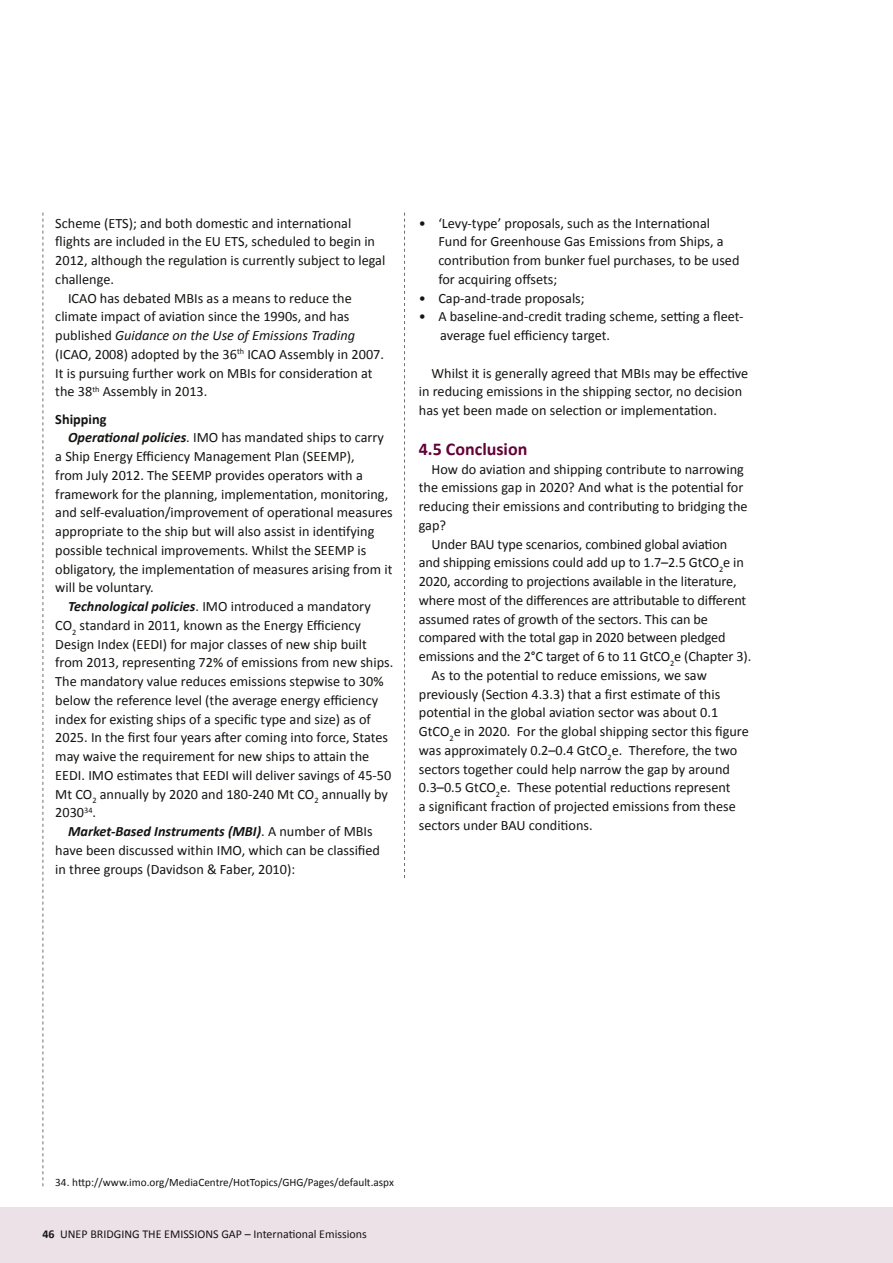
<style>
.page{position:relative;width:893px;height:1263px;background:#fff}
.page>*{position:absolute;margin:0;border:0;box-sizing:border-box;transform-origin:0 0}
.t1{font:700 18px "Calibri";color:#630036}
.t2{font:14.25px/18.8px "Calibri";color:#151412}
.t3{font:italic 14.25px "Calibri";color:#151412}
.t4{font:italic 700 14.25px "Calibri";color:#151412}
.t5{font:700 14.25px "Calibri";color:#151412}
.t6{font:12px "Calibri";color:#151412}
.t7{font:11.25px "Calibri";color:#151412}
.s1{font-style:normal}
.s2{font-weight:700;font-style:italic}
.s3{font-weight:400;font-style:normal}
.s4{font-weight:700}
</style>
<div class="page">
<div style="left:0;top:1208px;width:893px;height:55px;background:#ece1e7"></div>
<svg style="left:43px;top:213px;width:1px;height:973px"></svg>
<svg style="left:404px;top:213px;width:1px;height:665px"></svg>
<p class="t2" style="left:55px;top:213px;width:297px">Scheme (ETS); and both domestic and international</p>
<p class="t2" style="left:55px;top:232px;width:321px">flights are included in the EU ETS, scheduled to begin in</p>
<p class="t2" style="left:55px;top:250px;width:332px">2012, although the regulation is currently subject to legal</p>
<p class="t2" style="left:55px;top:269px;width:60px">challenge.</p>
<p class="t2" style="left:68px;top:288px;width:285px">ICAO has debated MBIs as a means to reduce the</p>
<p class="t2" style="left:55px;top:307px;width:296px">climate impact of aviation since the 1990s, and has</p>
<p class="t3" style="left:55px;top:326px;width:301px"><span class="s1">published</span> Guidance on the Use of Emissions Trading</p>
<p class="t2" style="left:55px;top:344px;width:330px">(ICAO, 2008) adopted by the 36<sup>th</sup> ICAO Assembly in 2007.</p>
<p class="t2" style="left:55px;top:363px;width:319px">It is pursuing further work on MBIs for consideration at</p>
<p class="t2" style="left:55px;top:382px;width:154px">the 38<sup>th</sup> Assembly in 2013.</p>
<p class="t5" style="left:55px;top:410px;width:53px">Shipping</p>
<p class="t2" style="left:68px;top:428px;width:317px"><span class="s2">Operational policies</span>. IMO has mandated ships to carry</p>
<p class="t2" style="left:55px;top:446px;width:301px">a Ship Energy Efficiency Management Plan (SEEMP),</p>
<p class="t2" style="left:55px;top:465px;width:309px">from July 2012. The SEEMP provides operators with a</p>
<p class="t2" style="left:55px;top:484px;width:335px">framework for the planning, implementation, monitoring,</p>
<p class="t2" style="left:55px;top:503px;width:339px">and self-evaluation/improvement of operational measures</p>
<p class="t2" style="left:55px;top:521px;width:321px">appropriate to the ship but will also assist in identifying</p>
<p class="t2" style="left:55px;top:540px;width:313px">possible technical improvements. Whilst the SEEMP is</p>
<p class="t2" style="left:55px;top:559px;width:339px">obligatory, the implementation of measures arising from it</p>
<p class="t2" style="left:55px;top:578px;width:100px">will be voluntary.</p>
<p class="t2" style="left:68px;top:596px;width:304px"><span class="s2">Technological policies</span>. IMO introduced a mandatory</p>
<p class="t2" style="left:55px;top:615px;width:307px">CO<sub>2</sub> standard in 2011, known as the Energy Efficiency</p>
<p class="t2" style="left:55px;top:634px;width:313px">Design Index (EEDI) for major classes of new ship built</p>
<p class="t2" style="left:55px;top:653px;width:339px">from 2013, representing 72% of emissions from new ships.</p>
<p class="t2" style="left:55px;top:671px;width:330px">The mandatory value reduces emissions stepwise to 30%</p>
<p class="t2" style="left:55px;top:690px;width:324px">below the reference level (the average energy efficiency</p>
<p class="t2" style="left:55px;top:709px;width:317px">index for existing ships of a specific type and size) as of</p>
<p class="t2" style="left:55px;top:728px;width:334px">2025. In the first four years after coming into force, States</p>
<p class="t2" style="left:55px;top:746px;width:315px">may waive the requirement for new ships to attain the</p>
<p class="t2" style="left:55px;top:765px;width:338px">EEDI. IMO estimates that EEDI will deliver savings of 45-50</p>
<p class="t2" style="left:55px;top:784px;width:334px">Mt CO<sub>2</sub> annually by 2020 and 180-240 Mt CO<sub>2</sub> annually by</p>
<p class="t2" style="left:55px;top:803px;width:42px">2030<sup>34</sup>.</p>
<p class="t4" style="left:68px;top:822px;width:306px">Market-Based Instruments (MBI)<span class="s3">. A number of MBIs</span></p>
<p class="t2" style="left:55px;top:840px;width:326px">have been discussed within IMO, which can be classified</p>
<p class="t2" style="left:55px;top:859px;width:241px">in three groups (Davidson &amp; Faber, 2010):</p>
<p class="t2" style="left:438px;top:213px;width:303px;text-indent:-19px">• ‘Levy-type’ proposals, such as the International Fund for Greenhouse Gas Emissions from Ships, a contribution from bunker fuel purchases, to be used for acquiring offsets;</p>
<p class="t2" style="left:419px;top:288px;width:167px">• Cap-and-trade proposals;</p>
<p class="t2" style="left:440px;top:307px;width:305px;text-indent:-21px">• A baseline-and-credit trading scheme, setting a fleet&shy;average fuel efficiency target.</p>
<p class="t2" style="left:419px;top:363px;width:331px;text-indent:13px">Whilst it is generally agreed that MBIs may be effective in reducing emissions in the shipping sector, no decision has yet been made on selection or implementation.</p>
<p class="t1" style="left:419px;top:438px;width:110px">4.5 Conclusion</p>
<p class="t2" style="left:419px;top:459px;width:330px;text-indent:13px">How do aviation and shipping contribute to narrowing the emissions gap in 2020? And what is the potential for reducing their emissions and contributing to bridging the gap?</p>
<p class="t2" style="left:432px;top:534px;width:297px">Under BAU type scenarios, combined global aviation</p>
<p class="t2" style="left:419px;top:553px;width:326px">and shipping emissions could add up to 1.7–2.5 GtCO<sub>2</sub>e in</p>
<p class="t2" style="left:419px;top:571px;width:319px">2020, according to projections available in the literature,</p>
<p class="t2" style="left:419px;top:590px;width:329px">where most of the differences are attributable to different</p>
<p class="t2" style="left:419px;top:609px;width:291px">assumed rates of growth of the sectors. This can be</p>
<p class="t2" style="left:419px;top:628px;width:308px">compared with the total gap in 2020 between pledged</p>
<p class="t2" style="left:419px;top:646px;width:334px">emissions and the 2°C target of 6 to 11 GtCO<sub>2</sub>e (Chapter 3).</p>
<p class="t2" style="left:432px;top:665px;width:277px">As to the potential to reduce emissions, we saw</p>
<p class="t2" style="left:419px;top:684px;width:303px">previously (Section 4.3.3) that a first estimate of this</p>
<p class="t2" style="left:419px;top:703px;width:301px">potential in the global aviation sector was about 0.1</p>
<p class="t2" style="left:419px;top:721px;width:331px">GtCO<sub>2</sub>e in 2020. For the global shipping sector this figure</p>
<p class="t2" style="left:419px;top:740px;width:320px">was approximately 0.2–0.4 GtCO<sub>2</sub>e. Therefore, the two</p>
<p class="t2" style="left:419px;top:759px;width:313px">sectors together could help narrow the gap by around</p>
<p class="t2" style="left:419px;top:778px;width:313px">0.3–0.5 GtCO<sub>2</sub>e. These potential reductions represent</p>
<p class="t2" style="left:419px;top:796px;width:318px">a significant fraction of projected emissions from these</p>
<p class="t2" style="left:419px;top:815px;width:175px">sectors under BAU conditions.</p>
<p class="t7" style="left:55px;top:1176px;width:340px">34. http://www.imo.org/MediaCentre/HotTopics/GHG/Pages/default.aspx</p>
<p class="t6" style="left:43px;top:1226px;width:326px"><span class="s4">46</span> UNEP Bridging the Emissions GaP – International Emissions</p>
</div>
